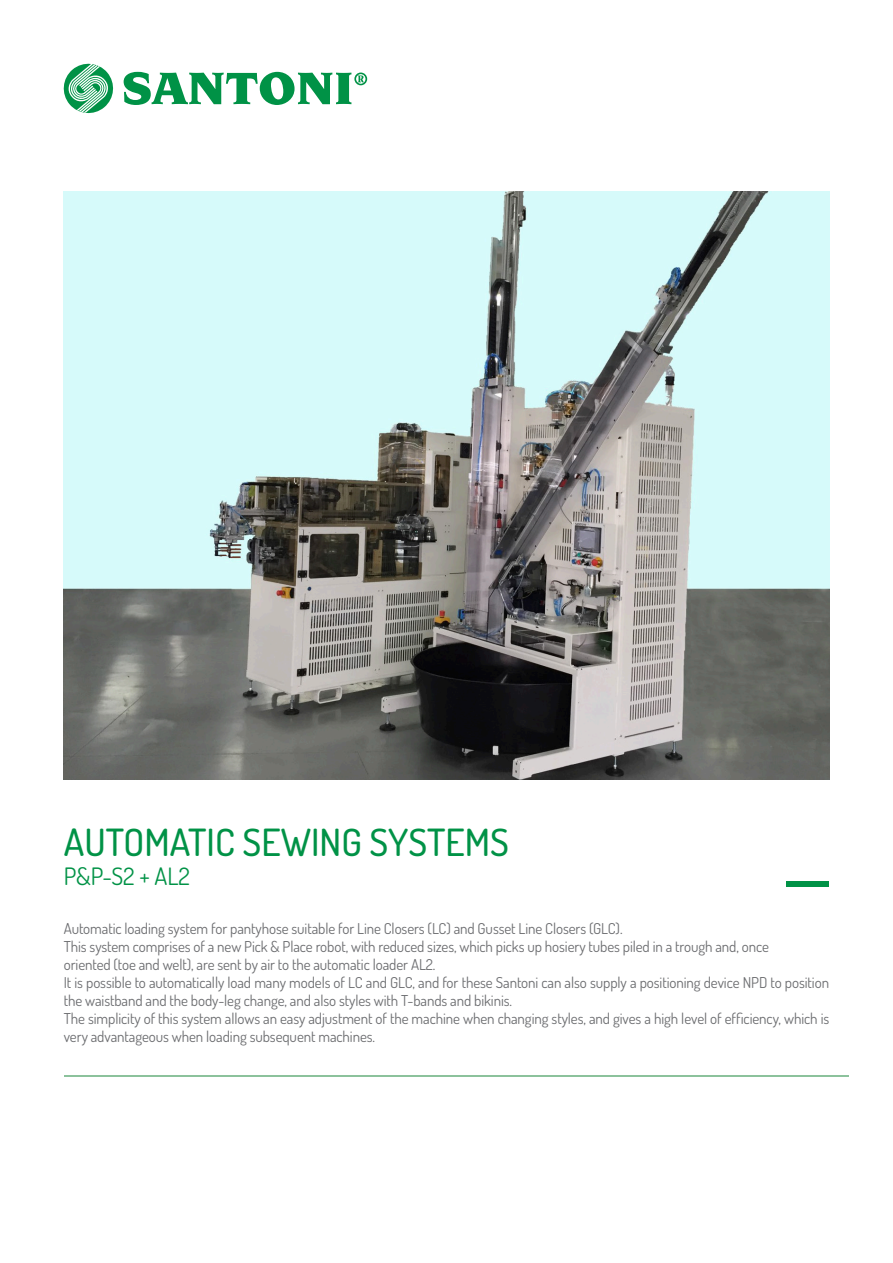
<style>
.page{position:relative;width:893px;height:1263px;background:#fff}
.page>*{position:absolute;margin:0;border:0;box-sizing:border-box;transform-origin:0 0}
.t1{font:500 37.5px "Dosis";color:#009246}
.t2{font:24px "Dosis";color:#009246}
.t3{font:15px/18px "Dosis";letter-spacing:-.005em;color:#6c6d70}
</style>
<div class="page">
<img style="left:64px;top:191px;width:765px;height:588px">
<svg style="left:63px;top:63px;width:51px;height:51px"></svg>
<svg style="left:124px;top:72px;width:243px;height:33px"></svg>
<div style="left:787px;top:881px;width:42px;height:5px;background:#009246"></div>
<hr style="left:64px;top:1075px;width:785px;height:1px;background:#8cc29c">
<p class="t1" style="left:64px;top:817px;width:447px">AUTOMATIC SEWING SYSTEMS</p>
<p class="t2" style="left:64px;top:860px;width:128px">P&amp;P-S2 + AL2</p>
<p class="t3" style="left:64px;top:919px;width:560px">Automatic loading system for pantyhose suitable for Line Closers (LC) and Gusset Line Closers (GLC).</p>
<p class="t3" style="left:64px;top:937px;width:707px">This system comprises of a new Pick &amp; Place robot, with reduced sizes, which picks up hosiery tubes piled in a trough and, once</p>
<p class="t3" style="left:64px;top:955px;width:373px">oriented (toe and welt), are sent by air to the automatic loader AL2.</p>
<p class="t3" style="left:64px;top:973px;width:767px">It is possible to automatically load many models of LC and GLC, and for these Santoni can also supply a positioning device NPD to position the waistband and the body-leg change, and also styles with T-bands and bikinis.</p>
<p class="t3" style="left:64px;top:1009px;width:767px">The simplicity of this system allows an easy adjustment of the machine when changing styles, and gives a high level of efficiency, which is very advantageous when loading subsequent machines.</p>
</div>
